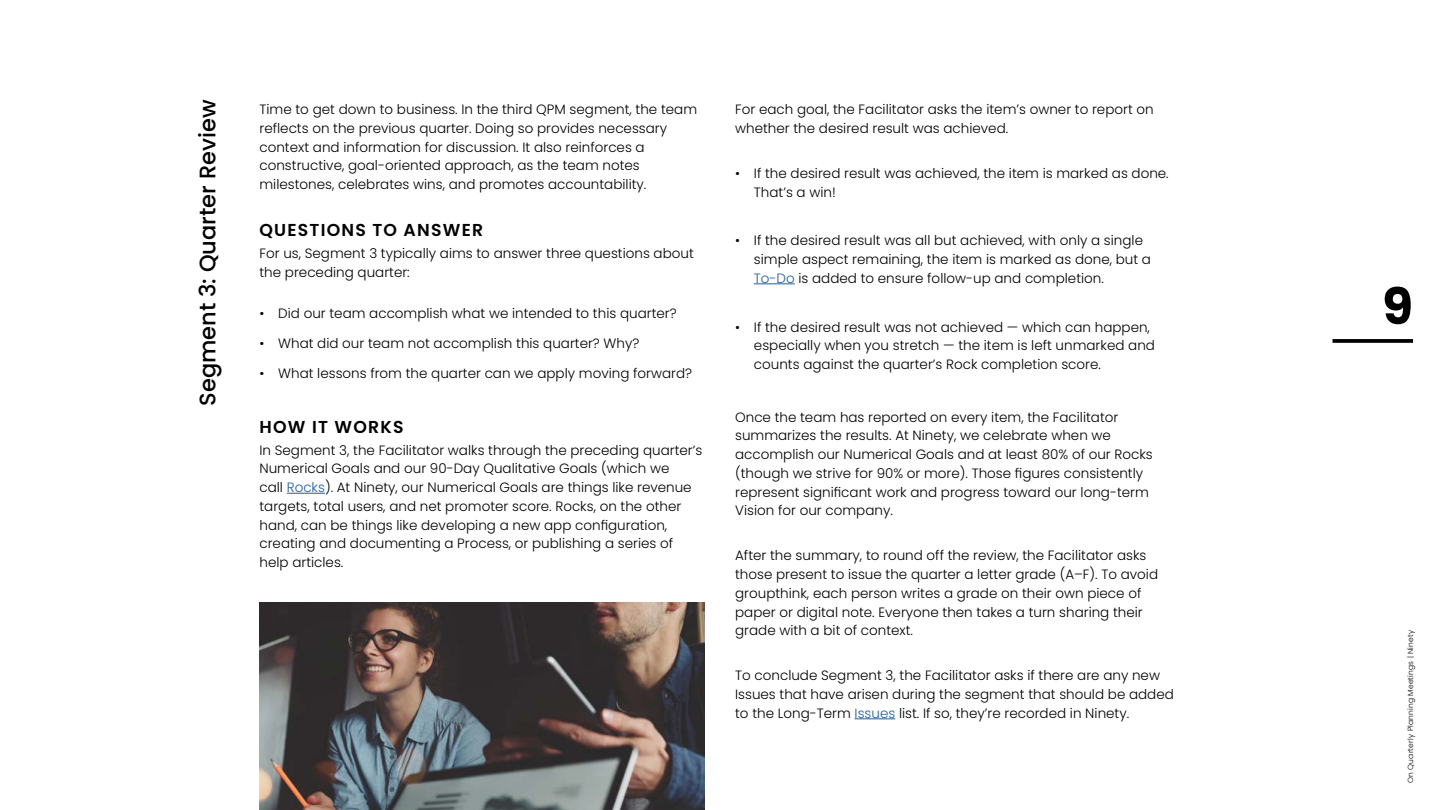
<style>
.page{position:relative;width:1440px;height:810px;background:#fff}
.page>*{position:absolute;margin:0;border:0;box-sizing:border-box;transform-origin:0 0}
.t1{font:700 50.25px "Poppins";color:#000}
.t2{font:500 22.5px "Poppins";color:#000}
.t3{font:600 17.25px "Poppins";letter-spacing:.07em;color:#000}
.t4{font:300 13.5px/18.8px "Poppins";color:#000}
.t5{font:300 7.5px "Poppins";letter-spacing:.025em;color:#000}
.s1{color:#215e9e}
</style>
<div class="page">
<svg style="left:1333px;top:339px;width:80px;height:4px"></svg>
<hr style="left:287px;top:493px;width:38px;height:1px;background:#215e9e">
<hr style="left:754px;top:283px;width:41px;height:1px;background:#215e9e">
<hr style="left:855px;top:718px;width:40px;height:1px;background:#215e9e">
<img style="left:260px;top:603px;width:445px;height:207px">
<h2 class="t2" style="left:195px;top:406px;width:307px;rotate:-90deg">Segment 3: Quarter Review</h2>
<p class="t4" style="left:260px;top:100px;width:439px">Time to get down to business. In the third QPM segment, the team reflects on the previous quarter. Doing so provides necessary context and information for discussion. It also reinforces a constructive, goal-oriented approach, as the team notes milestones, celebrates wins, and promotes accountability.</p>
<p class="t3" style="left:260px;top:220px;width:225px">QUESTIONS TO ANSWER</p>
<p class="t4" style="left:260px;top:244px;width:436px">For us, Segment 3 typically aims to answer three questions about the preceding quarter:</p>
<p class="t4" style="left:260px;top:304px;width:419px">• Did our team accomplish what we intended to this quarter?</p>
<p class="t4" style="left:260px;top:334px;width:381px">• What did our team not accomplish this quarter? Why?</p>
<p class="t4" style="left:260px;top:364px;width:434px">• What lessons from the quarter can we apply moving forward?</p>
<p class="t3" style="left:260px;top:417px;width:146px">HOW IT WORKS</p>
<p class="t4" style="left:260px;top:441px;width:444px">In Segment 3, the Facilitator walks through the preceding quarter’s Numerical Goals and our 90-Day Qualitative Goals (which we<br>call <span class="s1">Rocks</span>). At Ninety, our Numerical Goals are things like revenue targets, total users, and net promoter score. Rocks, on the other hand, can be things like developing a new app configuration, creating and documenting a Process, or publishing a series of help articles.</p>
<p class="t4" style="left:735px;top:100px;width:420px">For each goal, the Facilitator asks the item’s owner to report on whether the desired result was achieved.</p>
<p class="t4" style="left:754px;top:164px;width:416px;text-indent:-19px">• If the desired result was achieved, the item is marked as done.<br>That’s a win!</p>
<p class="t4" style="left:754px;top:231px;width:399px;text-indent:-19px">• If the desired result was all but achieved, with only a single simple aspect remaining, the item is marked as done, but a<br><span class="s1">To-Do</span> is added to ensure follow-up and completion.</p>
<p class="t4" style="left:754px;top:318px;width:403px;text-indent:-19px">• If the desired result was not achieved — which can happen, especially when you stretch — the item is left unmarked and counts against the quarter’s Rock completion score.</p>
<p class="t4" style="left:735px;top:408px;width:419px">Once the team has reported on every item, the Facilitator summarizes the results. At Ninety, we celebrate when we accomplish our Numerical Goals and at least 80% of our Rocks (though we strive for 90% or more). Those figures consistently represent significant work and progress toward our long-term Vision for our company.</p>
<p class="t4" style="left:735px;top:546px;width:424px">After the summary, to round off the review, the Facilitator asks those present to issue the quarter a letter grade (A–F). To avoid groupthink, each person writes a grade on their own piece of paper or digital note. Everyone then takes a turn sharing their grade with a bit of context.</p>
<p class="t4" style="left:735px;top:666px;width:440px">To conclude Segment 3, the Facilitator asks if there are any new<br>Issues that have arisen during the segment that should be added to the Long-Term <span class="s1">Issues</span> list. If so, they’re recorded in Ninety.</p>
<h1 class="t1" style="left:1382px;top:277px;width:32px">9</h1>
<p class="t5" style="left:1406px;top:783px;width:155px;rotate:-90deg">On Quarterly Planning Meetings | Ninety</p>
</div>
